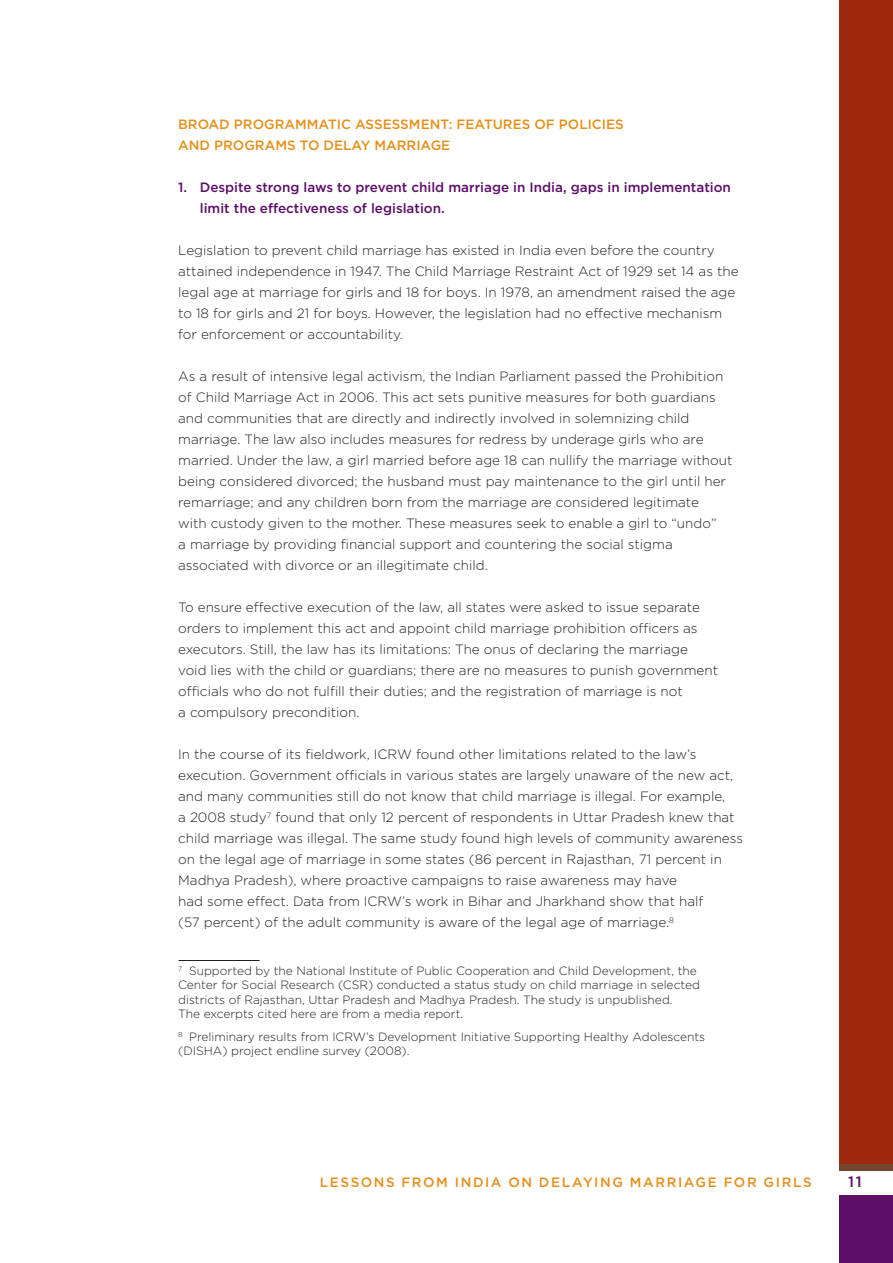
<style>
.page{position:relative;width:893px;height:1263px;background:#fff}
.page>*{position:absolute;margin:0;border:0;box-sizing:border-box;transform-origin:0 0}
.t1{font:500 15px "Gotham";color:#5c0e67}
.t2{font:300 13.5px/21px "Gotham";color:#231f20}
.t3{font:500 13.5px/21px "Gotham";color:#5c0e67}
.t4{font:500 13.5px "Gotham";color:#e58f1a}
.t5{font:500 13.5px "Gotham";letter-spacing:.12em;color:#e58f1a}
.t6{font:500 13.5px "Gotham";letter-spacing:.03em;color:#e58f1a}
.t7{font:500 13.5px "Gotham";letter-spacing:.115em;color:#e58f1a}
.t8{font:300 12px/14.2px "Gotham";color:#231f20}
</style>
<div class="page">
<div style="left:839px;top:0;width:54px;height:1263px;background:#9e280e"></div>
<div style="left:839px;top:1164px;width:54px;height:99px;background:#5c0e67"></div>
<div style="left:839px;top:1164px;width:54px;height:30px;background:#fff"></div>
<div style="left:839px;top:1164px;width:54px;height:6px;background:#73472e"></div>
<hr style="left:179px;top:960px;width:81px;height:1px;background:#231f20">
<p class="t4" style="left:178px;top:117px;width:187px">BROAD PROGRAMMATIC ASSESS</p>
<p class="t6" style="left:409px;top:117px;width:22px">MENT</p>
<p class="t4" style="left:449px;top:117px;width:167px">: FEATURES OF POLICIES</p>
<p class="t4" style="left:178px;top:138px;width:272px">AN D PROGRAMS TO DELAY MARRIAGE</p>
<p class="t3" style="left:200px;top:176px;width:533px;text-indent:-22px">1. DESPITE STRONG LAWS TO PREVENT CHILD MARRIAGE IN I NDIA, GAPS IN IMPLEMENTATION<br>LIMIT THE EFFECTIVENESS OF LEGISLATION.</p>
<p class="t2" style="left:178px;top:240px;width:562px">Legislation to prevent child marriage has existed in India even before the country attained independence in 1947. The Child Marriage Restraint Act of 1929 set 14 as the legal age at marriage for girls and 18 for boys. In 1978, an amendment raised the age to 18 for girls and 21 for boys. However, the legislation had no effective mechanism for enforcement or accountability.</p>
<p class="t2" style="left:178px;top:366px;width:556px">As a result of intensive legal activism, the Indian Parliament passed the Prohibition of Child Marriage Act in 2006. This act sets punitive measures for both guardians and communities that are directly and indirectly involved in solemnizing child marriage. The law also includes measures for redress by underage girls who are married. Under the law, a girl married before age 18 can nullify the marriage without being considered divorced; the husband must pay maintenance to the girl until her remarriage; and any children born from the marriage are considered legitimate<br>with custody given to the mother. These measures seek to enable a girl to “undo”<br>a marriage by providing financial support and countering the social stigma associated with divorce or an illegitimate child.</p>
<p class="t2" style="left:178px;top:597px;width:541px">To ensure effective execution of the law, all states were asked to issue separate orders to implement this act and appoint child marriage prohibition officers as executors. Still, the law has its limitations: The onus of declaring the marriage void lies with the child or guardians; there are no measures to punish government officials who do not fulfill their duties; and the registration of marriage is not<br>a compulsory precondition.</p>
<p class="t2" style="left:178px;top:744px;width:566px">In the course of its fieldwork, ICRW found other limitations related to the law’s execution. Government officials in various states are largely unaware of the new act, and many communities still do not know that child marriage is illegal. For example,<br>a 2008 study<sup>7</sup> found that only 12 percent of respondents in Uttar Pradesh knew that child marriage was illegal. The same study found high levels of community awareness on the legal age of marriage in some states (86 percent in Rajasthan, 71 percent in Madhya Pradesh), where proactive campaigns to raise awareness may have<br>had some effect. Data from ICRW’s work in Bihar and Jharkhand show that half<br>(57 percent) of the adult community is aware of the legal age of marriage.<sup>8</sup></p>
<p class="t8" style="left:178px;top:964px;width:523px"><sup>7</sup> Supported by the National Institute of Public Cooperation and Child Development, the Center for Social Research (CSR) conducted a status study on child marriage in selected districts of Rajasthan, Uttar Pradesh and Madhya Pradesh. The study is unpublished.<br>The excerpts cited here are from a media report.</p>
<p class="t8" style="left:178px;top:1030px;width:528px"><sup>8</sup> Preliminary results from ICRW’s Development Initiative Supporting Healthy Adolescents (DISHA) project endline survey (2008).</p>
<p class="t6" style="left:320px;top:1175px;width:22px">LESSONS</p>
<p class="t7" style="left:402px;top:1175px;width:119px">FROM IN DIA ON</p>
<p class="t5" style="left:539px;top:1175px;width:273px">DELAYING MARRIAGE FOR GIRLS</p>
<p class="t1" style="left:848px;top:1173px;width:15px">11</p>
</div>
